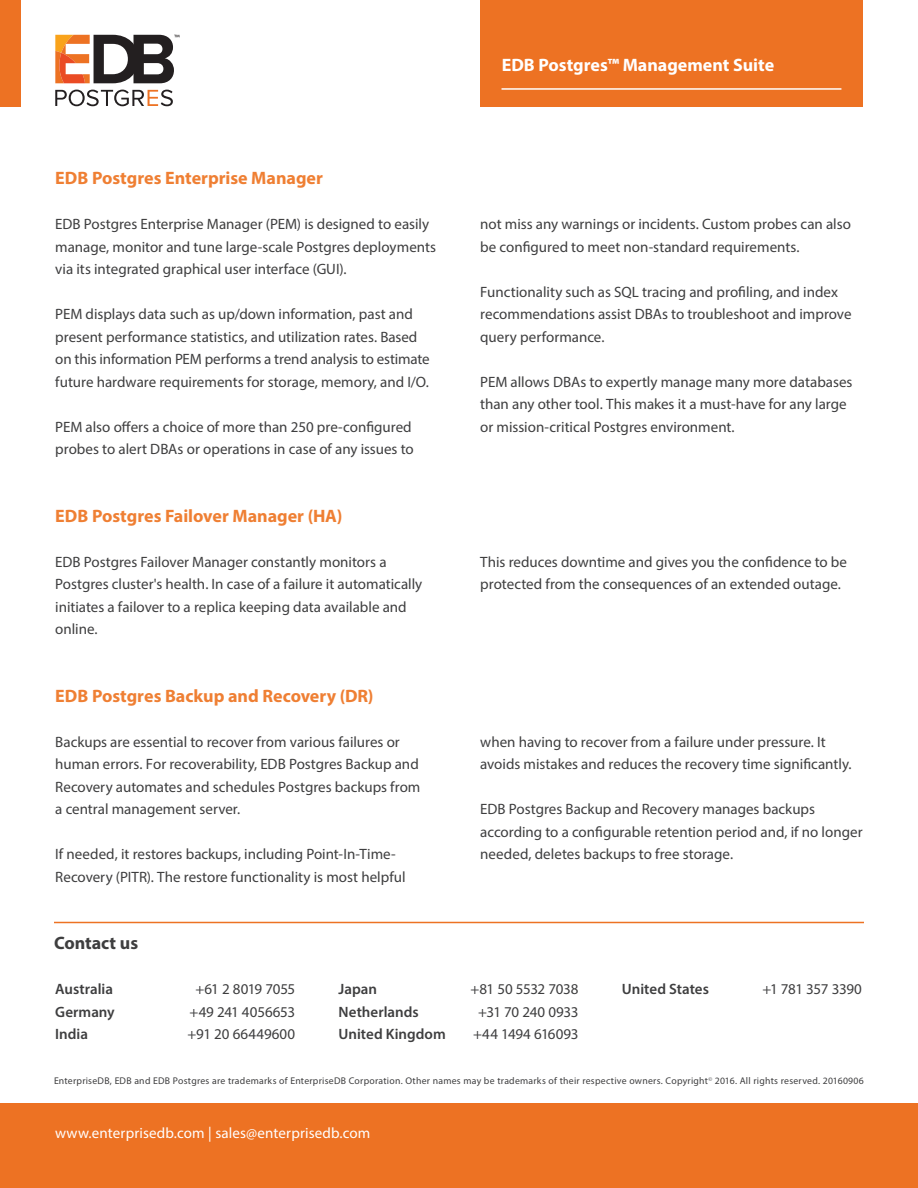
<style>
.page{position:relative;width:918px;height:1188px;background:#fff}
.page>*{position:absolute;margin:0;border:0;box-sizing:border-box;transform-origin:0 0}
.t1{font:700 18px "Myriad Pro";color:#ef7f33}
.t2{font:700 18px "Myriad Pro";color:#fff}
.t3{font:700 18px "Myriad Pro";color:#3e3e3f}
.Body{font:15px/22.5px "Myriad Pro";color:#3e3e3f}
.t4{font:600 15px "Myriad Pro";color:#3e3e3f}
.t5{font:15px "Myriad Pro";letter-spacing:.01em;color:#fff}
.Body-2{font:15px "Myriad Pro";letter-spacing:-.025em;color:#3e3e3f}
.Body-3{font:15px "Myriad Pro";letter-spacing:-.02em;color:#3e3e3f}
.Body-4{font:15px "Myriad Pro";letter-spacing:-.03em;color:#3e3e3f}
.Body-5{font:9.75px "Myriad Pro";letter-spacing:.025em;color:#3e3e3f}
</style>
<div class="page">
<div style="left:0;top:0;width:21px;height:106px;background:#ed7223"></div>
<div style="left:0;top:1103px;width:918px;height:85px;background:#ed7223"></div>
<svg style="left:55px;top:90px;width:118px;height:16px"></svg>
<svg style="left:55px;top:35px;width:124px;height:48px"></svg>
<div style="left:480px;top:0;width:383px;height:106px;background:#ed7223"></div>
<hr style="left:502px;top:88px;width:339px;height:2px;background:#fff">
<hr style="left:54px;top:922px;width:810px;height:1px;background:#ed7223">
<h3 class="t1" style="left:55px;top:166px;width:269px">EDB Postgres Enterprise Manager</h3>
<p class="Body" style="left:55px;top:213px;width:382px">EDB Postgres Enterprise Manager (PEM) is designed to easily manage, monitor and tune large-scale Postgres deployments via its integrated graphical user interface (GUI).</p>
<p class="Body" style="left:55px;top:303px;width:376px">PEM displays data such as up/down information, past and present performance statistics, and utilization rates. Based on this information PEM performs a trend analysis to estimate future hardware requirements for storage, memory, and I/O.</p>
<p class="Body" style="left:55px;top:415px;width:360px">PEM also offers a choice of more than 250 pre-configured probes to alert DBAs or operations in case of any issues to</p>
<p class="t2" style="left:502px;top:54px;width:274px">EDB Postgres™ Management Suite</p>
<p class="Body" style="left:480px;top:213px;width:372px">not miss any warnings or incidents. Custom probes can also be configured to meet non-standard requirements.</p>
<p class="Body" style="left:480px;top:280px;width:373px">Functionality such as SQL tracing and profiling, and index recommendations assist DBAs to troubleshoot and improve query performance.</p>
<p class="Body" style="left:480px;top:370px;width:374px">PEM allows DBAs to expertly manage many more databases than any other tool. This makes it a must-have for any large or mission-critical Postgres environment.</p>
<h3 class="t1" style="left:55px;top:504px;width:289px">EDB Postgres Failover Manager (HA)</h3>
<p class="Body" style="left:55px;top:550px;width:369px">EDB Postgres Failover Manager constantly monitors a Postgres cluster's health. In case of a failure it automatically initiates a failover to a replica keeping data available and online.</p>
<p class="Body" style="left:480px;top:550px;width:368px">This reduces downtime and gives you the confidence to be protected from the consequences of an extended outage.</p>
<h3 class="t1" style="left:55px;top:684px;width:320px">EDB Postgres Backup and Recovery (DR)</h3>
<p class="Body" style="left:55px;top:730px;width:367px">Backups are essential to recover from various failures or human errors. For recoverability, EDB Postgres Backup and Recovery automates and schedules Postgres backups from a central management server.</p>
<p class="Body" style="left:55px;top:843px;width:352px">If needed, it restores backups, including Point-In-Time-<br>Recovery (PITR). The restore functionality is most helpful</p>
<p class="t3" style="left:54px;top:931px;width:86px">Contact us</p>
<p class="Body" style="left:480px;top:730px;width:373px">when having to recover from a failure under pressure. It avoids mistakes and reduces the recovery time significantly.</p>
<p class="Body" style="left:480px;top:798px;width:384px">EDB Postgres Backup and Recovery manages backups according to a configurable retention period and, if no longer needed, deletes backups to free storage.</p>
<p class="t4" style="left:55px;top:979px;width:59px">Australia</p>
<p class="Body-4" style="left:195px;top:980px;width:101px">+61 2 8019 7055</p>
<p class="t4" style="left:55px;top:1002px;width:61px">Germany</p>
<p class="Body" style="left:190px;top:1000px;width:107px">+49 241 4056653</p>
<p class="t4" style="left:55px;top:1024px;width:34px">India</p>
<p class="Body" style="left:188px;top:1023px;width:109px">+91 20 66449600</p>
<p class="t4" style="left:339px;top:979px;width:40px">Japan</p>
<p class="Body-2" style="left:471px;top:980px;width:110px">+81 50 5532 7038</p>
<p class="t4" style="left:622px;top:979px;width:89px">United States</p>
<p class="Body-2" style="left:762px;top:980px;width:101px">+1 781 357 3390</p>
<p class="t4" style="left:339px;top:1002px;width:82px">Netherlands</p>
<p class="Body-2" style="left:478px;top:1002px;width:102px">+31 70 240 0933</p>
<p class="t4" style="left:339px;top:1024px;width:109px">United Kingdom</p>
<p class="Body-3" style="left:473px;top:1025px;width:107px">+44 1494 616093</p>
<p class="Body-5" style="left:54px;top:1075px;width:811px">EnterpriseDB, EDB and EDB Postgres are trademarks of EnterpriseDB Corporation. Other names may be trademarks of their respective owners. Copyright<sup>©</sup> 2016. All rights reserved. 20160906</p>
<p class="t5" style="left:55px;top:1124px;width:317px">www.enterprisedb.com | sales@enterprisedb.com</p>
</div>
